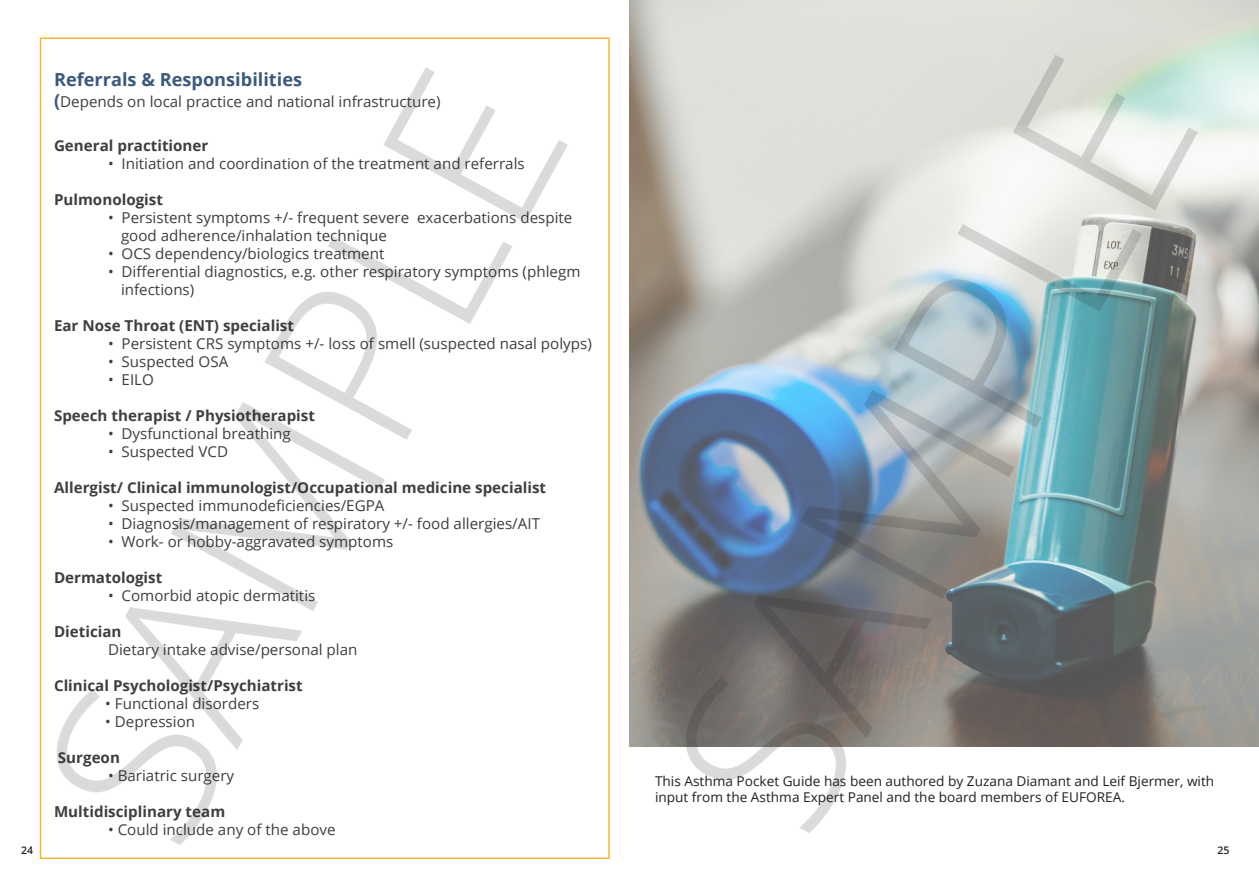
<style>
.page{position:relative;width:1259px;height:893px;background:#fff}
.page>*{position:absolute;margin:0;border:0;box-sizing:border-box;transform-origin:0 0}
.t1{font:700 18px "Open Sans";color:#3a597d}
.t2{font:15px "Open Sans";color:#3e3e3f}
.t3{font:700 15px "Open Sans";color:#3e3e3f}
.t4{font:13.5px/16.2px "Open Sans";color:#231f20}
.t5{font:600 10.5px "Open Sans";color:#231f20}
.s1{font-weight:700;font-size:18px;color:#3a597d}
</style>
<div class="page">
<img style="left:39px;top:37px;width:571px;height:823px">
<img style="left:629px;top:0;width:625px;height:833px">
<p class="t1" style="left:54px;top:66px;width:250px">Referrals &amp; Responsibilities</p>
<p class="t2" style="left:54px;top:92px;width:388px"><span class="s1">(</span>Depends on local practice and national infrastructure)</p>
<p class="t3" style="left:54px;top:135px;width:156px">General practitioner</p>
<p class="t2" style="left:108px;top:153px;width:418px">• Initiation and coordination of the treatment and referrals</p>
<p class="t3" style="left:54px;top:189px;width:110px">Pulmonologist</p>
<p class="t2" style="left:108px;top:207px;width:466px">• Persistent symptoms +/- frequent severe exacerbations despite</p>
<p class="t2" style="left:121px;top:225px;width:267px">good adherence/inhalation technique</p>
<p class="t2" style="left:108px;top:243px;width:278px">• OCS dependency/biologics treatment</p>
<p class="t2" style="left:108px;top:261px;width:474px">• Differential diagnostics, e.g. other respiratory symptoms (phlegm</p>
<p class="t2" style="left:121px;top:279px;width:75px">infections)</p>
<p class="t3" style="left:54px;top:315px;width:241px">Ear Nose Throat (ENT) specialist</p>
<p class="t2" style="left:108px;top:333px;width:485px">• Persistent CRS symptoms +/- loss of smell (suspected nasal polyps)</p>
<p class="t2" style="left:108px;top:351px;width:122px">• Suspected OSA</p>
<p class="t2" style="left:108px;top:369px;width:47px">• EILO</p>
<p class="t3" style="left:54px;top:405px;width:262px">Speech therapist / Physiotherapist</p>
<p class="t2" style="left:108px;top:423px;width:184px">• Dysfunctional breathing</p>
<p class="t2" style="left:108px;top:441px;width:122px">• Suspected VCD</p>
<p class="t3" style="left:54px;top:477px;width:494px">Allergist/ Clinical immunologist/Occupational medicine specialist</p>
<p class="t2" style="left:108px;top:495px;width:278px">• Suspected immunodeficiencies/EGPA</p>
<p class="t2" style="left:108px;top:513px;width:433px">• Diagnosis/management of respiratory +/- food allergies/AIT</p>
<p class="t2" style="left:108px;top:531px;width:287px">• Work- or hobby-aggravated symptoms</p>
<p class="t3" style="left:54px;top:567px;width:110px">Dermatologist</p>
<p class="t2" style="left:108px;top:585px;width:209px">• Comorbid atopic dermatitis</p>
<p class="t3" style="left:54px;top:621px;width:69px">Dietician</p>
<p class="t2" style="left:108px;top:639px;width:251px">Dietary intake advise/personal plan</p>
<p class="t3" style="left:54px;top:675px;width:250px">Clinical Psychologist/Psychiatrist</p>
<p class="t2" style="left:105px;top:693px;width:155px">• Functional disorders</p>
<p class="t2" style="left:105px;top:711px;width:91px">• Depression</p>
<p class="t3" style="left:58px;top:747px;width:64px">Surgeon</p>
<p class="t2" style="left:108px;top:765px;width:128px">• Bariatric surgery</p>
<p class="t3" style="left:54px;top:801px;width:173px">Multidisciplinary team</p>
<p class="t2" style="left:108px;top:819px;width:229px">• Could include any of the above</p>
<p class="t4" style="left:655px;top:772px;width:561px">This Asthma Pocket Guide has been authored by Zuzana Diamant and Leif Bjermer, with input from the Asthma Expert Panel and the board members of EUFOREA.</p>
<p class="t5" style="left:21px;top:843px;width:13px">24</p>
<p class="t5" style="left:1217px;top:843px;width:13px">25</p>
</div>
